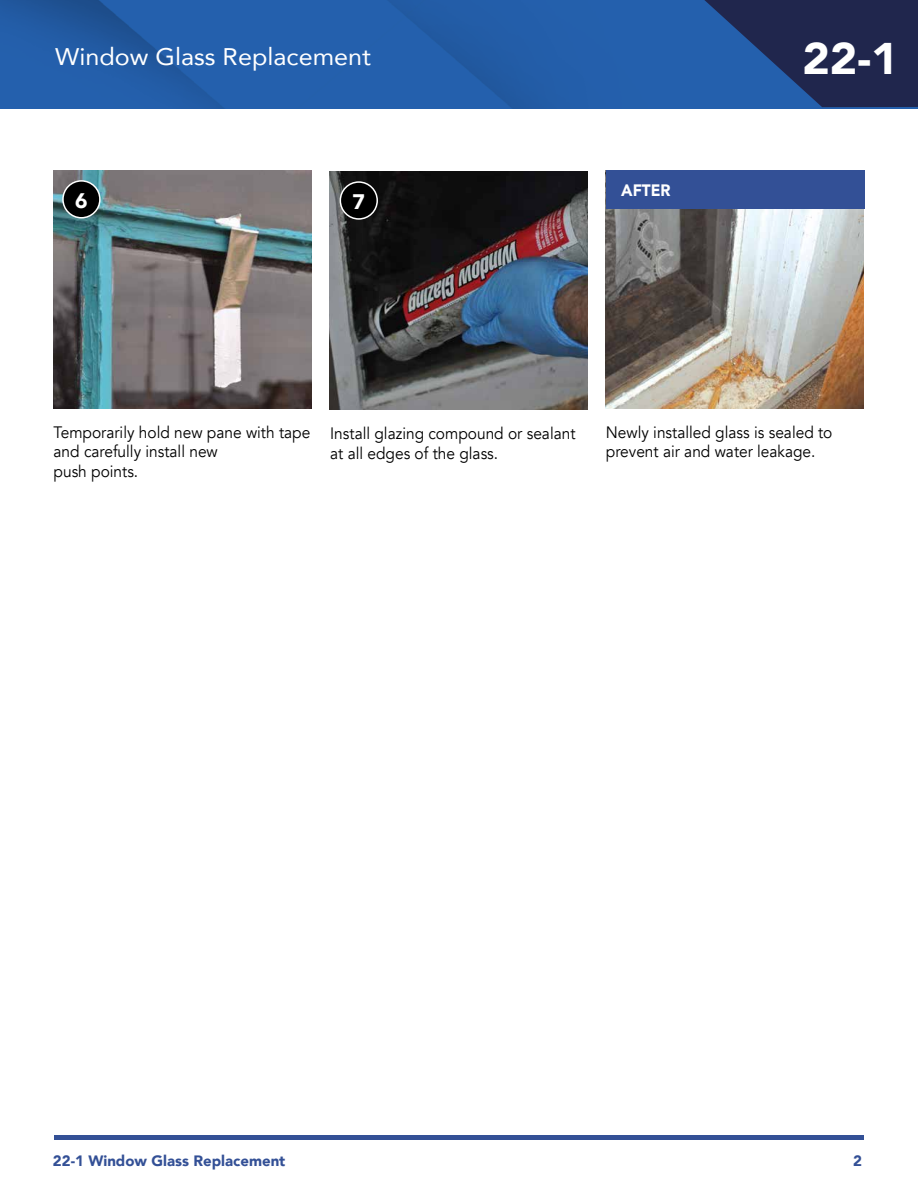
<style>
.page{position:relative;width:918px;height:1188px;background:#fff}
.page>*{position:absolute;margin:0;border:0;box-sizing:border-box;transform-origin:0 0}
.t1{font:900 44.25px "Avenir";color:#fff;scale:1.05 1}
.t2{font:24px "Avenir";color:#fff;scale:1.05 1}
.t3{font:900 21px "Avenir";color:#fff}
.t4{font:16.5px/19.8px "Avenir";color:#000;scale:.94 1}
.t5{font:900 16.5px "Avenir";color:#fff;scale:.94 1}
.t6{font:900 15px "Avenir";color:#335096}
</style>
<div class="page">
<img style="left:0;top:0;width:918px;height:108px">
<svg style="left:704px;top:0;width:214px;height:107px;background:#213667"></svg>
<img style="left:54px;top:171px;width:258px;height:237px">
<img style="left:606px;top:209px;width:258px;height:199px">
<div style="left:63px;top:181px;width:37px;height:37px;background:#000;border-radius:50%"></div>
<div style="left:62px;top:180px;width:39px;height:39px;border:2px solid #fff;border-radius:50%"></div>
<div style="left:606px;top:171px;width:259px;height:38px;background:#335096"></div>
<img style="left:329px;top:172px;width:258px;height:237px">
<div style="left:340px;top:182px;width:37px;height:37px;background:#000;border-radius:50%"></div>
<div style="left:340px;top:181px;width:38px;height:39px;border:2px solid #fff;border-radius:50%"></div>
<hr style="left:54px;top:1135px;width:810px;height:4px;background:#335096">
<h2 class="t2" style="left:55px;top:37px;width:302px">Window Glass Replacement</h2>
<p class="t1" style="left:802px;top:21px;width:93px">22-1</p>
<p class="t3" style="left:75px;top:182px;width:14px">6</p>
<p class="t3" style="left:353px;top:183px;width:14px">7</p>
<p class="t5" style="left:621px;top:176px;width:54px">AFTER</p>
<p class="t4" style="left:54px;top:422px;width:275px">Temporarily hold new pane with tape and carefully install new<br>push points.</p>
<p class="t4" style="left:606px;top:422px;width:243px">Newly installed glass is sealed to prevent air and water leakage.</p>
<p class="t4" style="left:330px;top:424px;width:263px">Install glazing compound or sealant at all edges of the glass.</p>
<p class="t6" style="left:53px;top:1148px;width:234px">22-1 Window Glass Replacement</p>
<p class="t6" style="left:853px;top:1148px;width:10px">2</p>
</div>
